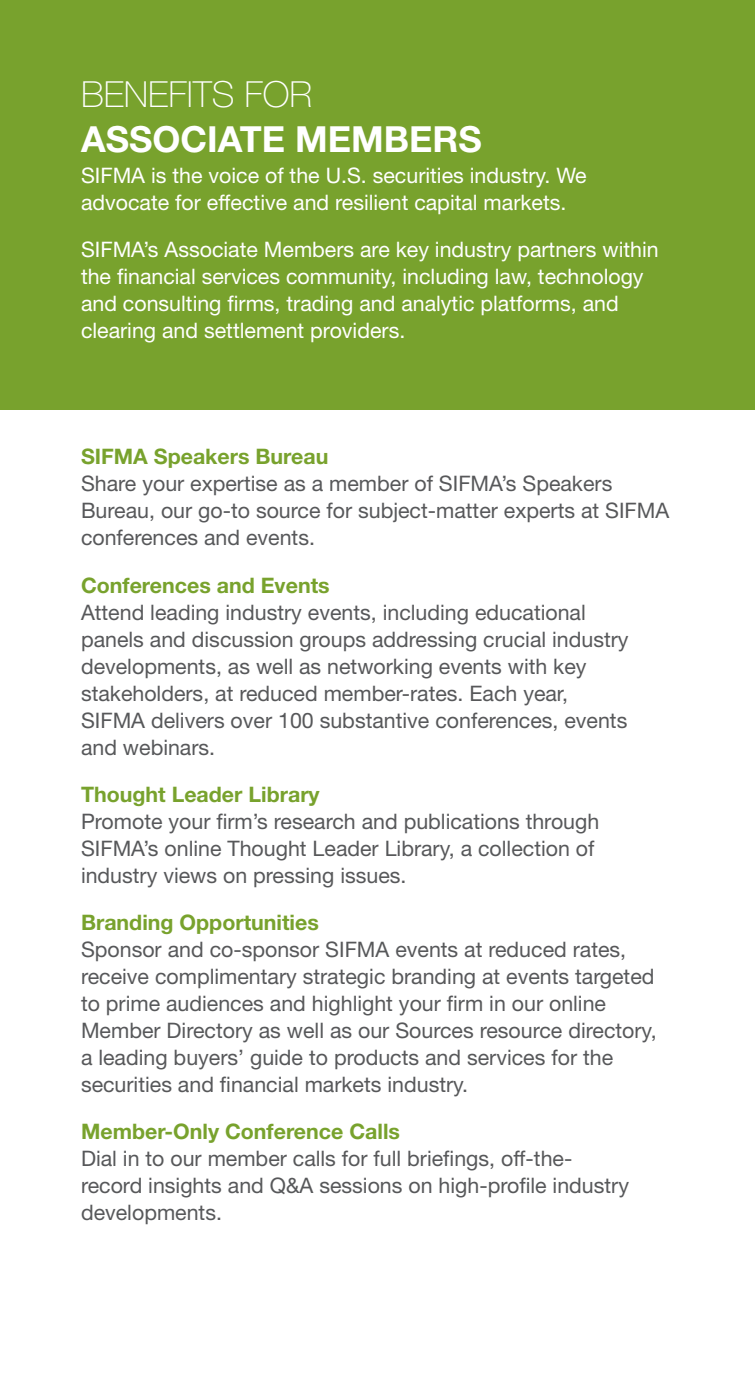
<style>
.page{position:relative;width:755px;height:1377px;background:#fff}
.page>*{position:absolute;margin:0;border:0;box-sizing:border-box;transform-origin:0 0}
.section_head{font:700 36px/45px "Helvetica Neue LT Std";color:#fff}
.body_text{font:21.38px/27px "Helvetica Neue LT Std";color:#57585a}
.body_text-2{font:21.38px/27px "Helvetica Neue LT Std";color:#fff}
.subtitle{font:700 21.38px "Helvetica Neue LT Std";color:#78a22d}
.s1{font-weight:100}
</style>
<div class="page">
<div style="left:0;top:0;width:755px;height:410px;background:#78a22d"></div>
<p class="section_head" style="left:81px;top:71px;width:402px"><span class="s1">BENEFITS FOR<br></span>ASSOCIATE MEMBERS</p>
<p class="body_text-2" style="left:81px;top:162px;width:507px">SIFMA is the voice of the U.S. securities industry. We advocate for effective and resilient capital markets.</p>
<p class="body_text-2" style="left:81px;top:236px;width:579px">SIFMA’s Associate Members are key industry partners within the financial services community, including law, technology and consulting firms, trading and analytic platforms, and clearing and settlement providers.</p>
<p class="subtitle" style="left:81px;top:444px;width:249px">SIFMA Speakers Bureau</p>
<p class="body_text" style="left:81px;top:470px;width:590px">Share your expertise as a member of SIFMA’s Speakers<br>Bureau, our go-to source for subject-matter experts at SIFMA conferences and events.</p>
<p class="subtitle" style="left:81px;top:572px;width:250px">Conferences and Events</p>
<p class="body_text" style="left:81px;top:598px;width:549px">Attend leading industry events, including educational panels and discussion groups addressing crucial industry developments, as well as networking events with key stakeholders, at reduced member-rates. Each year, SIFMA delivers over 100 substantive conferences, events and webinars.</p>
<p class="subtitle" style="left:81px;top:781px;width:240px">Thought Leader Library</p>
<p class="body_text" style="left:81px;top:808px;width:520px">Promote your firm’s research and publications through<br>SIFMA’s online Thought Leader Library, a collection of industry views on pressing issues.</p>
<p class="subtitle" style="left:81px;top:909px;width:239px">Branding Opportunities</p>
<p class="body_text" style="left:81px;top:936px;width:577px">Sponsor and co-sponsor SIFMA events at reduced rates, receive complimentary strategic branding at events targeted to prime audiences and highlight your firm in our online Member Directory as well as our Sources resource directory, a leading buyers’ guide to products and services for the securities and financial markets industry.</p>
<p class="subtitle" style="left:81px;top:1119px;width:320px">Member-Only Conference Calls</p>
<p class="body_text" style="left:81px;top:1145px;width:549px">Dial in to our member calls for full briefings, off-the&shy;record insights and Q&amp;A sessions on high-profile industry developments.</p>
</div>
